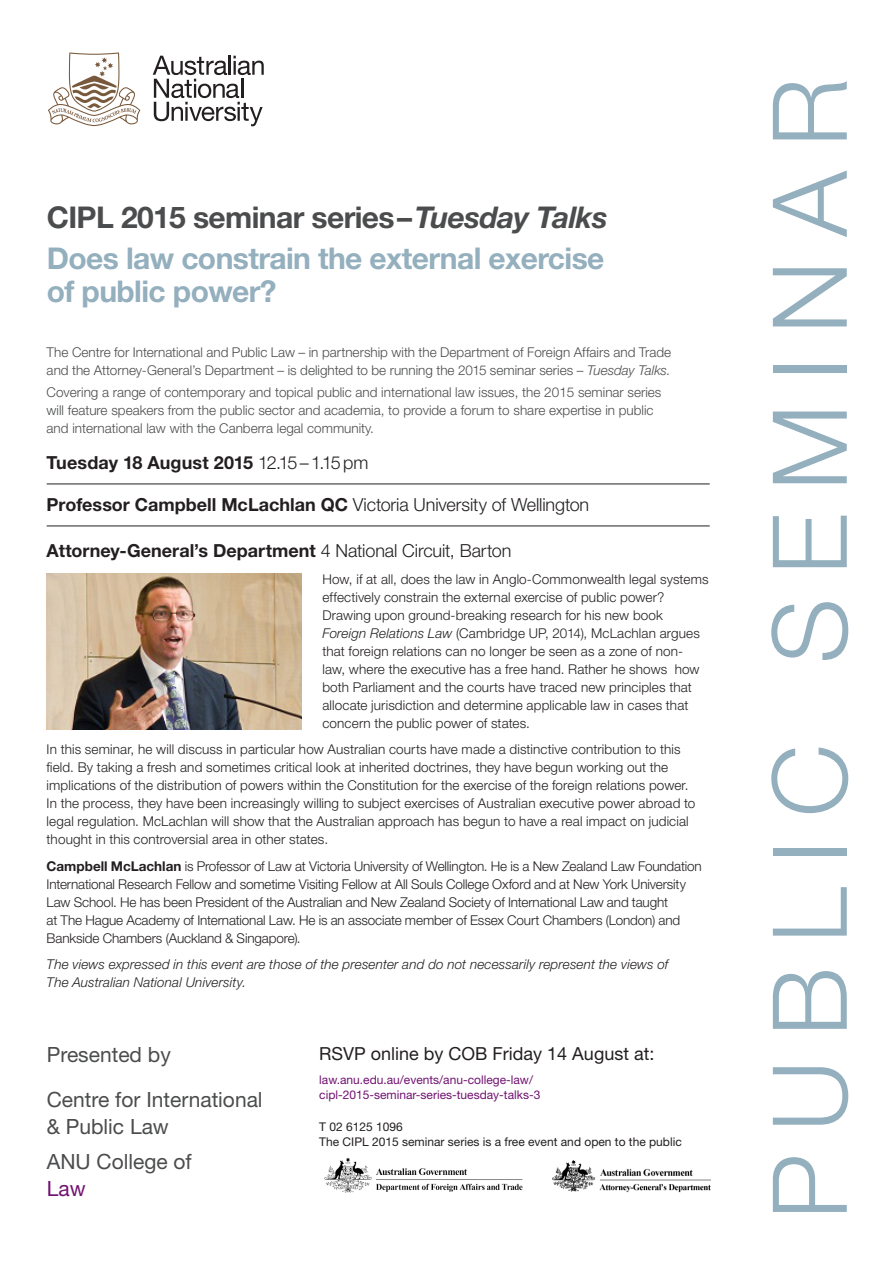
<style>
.page{position:relative;width:893px;height:1263px;background:#fff}
.page>*{position:absolute;margin:0;border:0;box-sizing:border-box;transform-origin:0 0}
.t1{font:300 103.5px "Helvetica Neue LT Std";letter-spacing:.23em;color:#94afbd}
.Heading_1{font:700 30px/33px "Helvetica Neue LT Std";letter-spacing:-.02em;color:#94afbd}
.t2{font:700 30px "Helvetica Neue LT Std";letter-spacing:-.02em;color:#4b4c4d}
.wayfinder{font:21px/27px "Helvetica Neue LT Std";color:#4b4c4d}
.Time_date{font:300 18px "Helvetica Neue LT Std";letter-spacing:-.005em;color:#231f20}
.time_date_bold{font:700 18px "Helvetica Neue LT Std";color:#231f20}
.RSVP{font:18px "Helvetica Neue LT Std";color:#231f20}
.Time_date-2{font:700 18px "Helvetica Neue LT Std";letter-spacing:.005em;color:#231f20}
.body{font:300 13.5px/18px "Helvetica Neue LT Std";letter-spacing:.005em;color:#231f20}
.Body_Copy{font:300 13.5px/18px "Helvetica Neue LT Std";color:#4b4c4d}
.body-2{font:italic 300 13.5px/18px "Helvetica Neue LT Std";letter-spacing:.01em;color:#231f20}
.RSVP-2{font:12px/15px "Helvetica Neue LT Std";color:#711271}
.Contact_details{font:12px/15px "Helvetica Neue LT Std";color:#231f20}
.s1{font-style:italic}
.s2{font-weight:300}
.s3{font-weight:700}
.s4{color:#711271}
</style>
<div class="page">
<img style="left:552px;top:1160px;width:159px;height:33px">
<img style="left:324px;top:1157px;width:199px;height:36px">
<hr style="left:47px;top:484px;width:663px;height:1px;background:#231f20">
<hr style="left:47px;top:526px;width:663px;height:1px;background:#231f20">
<img style="left:47px;top:573px;width:254px;height:156px">
<svg style="left:153px;top:56px;width:111px;height:70px"></svg>
<svg style="left:48px;top:52px;width:92px;height:74px"></svg>
<h2 class="t2" style="left:47px;top:198px;width:562px">CIPL 2015 seminar series–<span class="s1">Tuesday Talks</span></h2>
<p class="Heading_1" style="left:47px;top:241px;width:559px">Does law constrain the external exercise of public power?</p>
<p class="Body_Copy" style="left:47px;top:342px;width:626px">The Centre for International and Public Law – in partnership with the Department of Foreign Affairs and Trade and the Attorney-General’s Department – is delighted to be running the 2015 seminar series – <span class="s1">Tuesday Talks</span>.</p>
<p class="Body_Copy" style="left:47px;top:383px;width:616px">Covering a range of contemporary and topical public and international law issues, the 2015 seminar series will feature speakers from the public sector and academia, to provide a forum to share expertise in public and international law with the Canberra legal community.</p>
<p class="Time_date-2" style="left:47px;top:451px;width:323px">Tuesday 18 August 2015 <span class="s2">12.15–1.15pm</span></p>
<p class="Time_date" style="left:47px;top:493px;width:544px"><span class="s3">Professor Campbell McLachlan QC</span> Victoria University of Wellington</p>
<p class="time_date_bold" style="left:47px;top:540px;width:466px">Attorney-General’s Department <span class="s2">4 National Circuit, Barton</span></p>
<p class="body" style="left:322px;top:570px;width:388px">How, if at all, does the law in Anglo-Commonwealth legal systems effectively constrain the external exercise of public power?<br>Drawing upon ground-breaking research for his new book <span class="s1">Foreign Relations Law</span> (Cambridge UP, 2014), McLachlan argues that foreign relations can no longer be seen as a zone of non&shy;law, where the executive has a free hand. Rather he shows how both Parliament and the courts have traced new principles that allocate jurisdiction and determine applicable law in cases that concern the public power of states.</p>
<p class="body" style="left:47px;top:740px;width:650px">In this seminar, he will discuss in particular how Australian courts have made a distinctive contribution to this field. By taking a fresh and sometimes critical look at inherited doctrines, they have begun working out the implications of the distribution of powers within the Constitution for the exercise of the foreign relations power.<br>In the process, they have been increasingly willing to subject exercises of Australian executive power abroad to legal regulation. McLachlan will show that the Australian approach has begun to have a real impact on judicial thought in this controversial area in other states.</p>
<p class="body" style="left:47px;top:857px;width:657px"><span class="s3">Campbell McLachlan</span> is Professor of Law at Victoria University of Wellington. He is a New Zealand Law Foundation International Research Fellow and sometime Visiting Fellow at All Souls College Oxford and at New York University Law School. He has been President of the Australian and New Zealand Society of International Law and taught<br>at The Hague Academy of International Law. He is an associate member of Essex Court Chambers (London) and Bankside Chambers (Auckland &amp; Singapore).</p>
<p class="body-2" style="left:47px;top:955px;width:623px">The views expressed in this event are those of the presenter and do not necessarily represent the views of<br>The Australian National University.</p>
<p class="wayfinder" style="left:47px;top:1041px;width:126px">Presented by</p>
<p class="wayfinder" style="left:47px;top:1085px;width:217px">Centre for International &amp; Public Law</p>
<p class="wayfinder" style="left:47px;top:1148px;width:147px">ANU College of<br><span class="s4">Law</span></p>
<p class="RSVP" style="left:319px;top:1043px;width:337px">RSVP online by COB Friday 14 August at:</p>
<p class="RSVP-2" style="left:319px;top:1072px;width:223px">law.anu.edu.au/events/anu-college-law/ cipl-2015-seminar-series-tuesday-talks-3</p>
<p class="Contact_details" style="left:319px;top:1119px;width:364px">T 02 6125 1096<br>The CIPL 2015 seminar series is a free event and open to the public</p>
<h1 class="t1" style="left:747px;top:1219px;width:1143px;rotate:-90deg">PUBLIC SEMINAR</h1>
</div>
